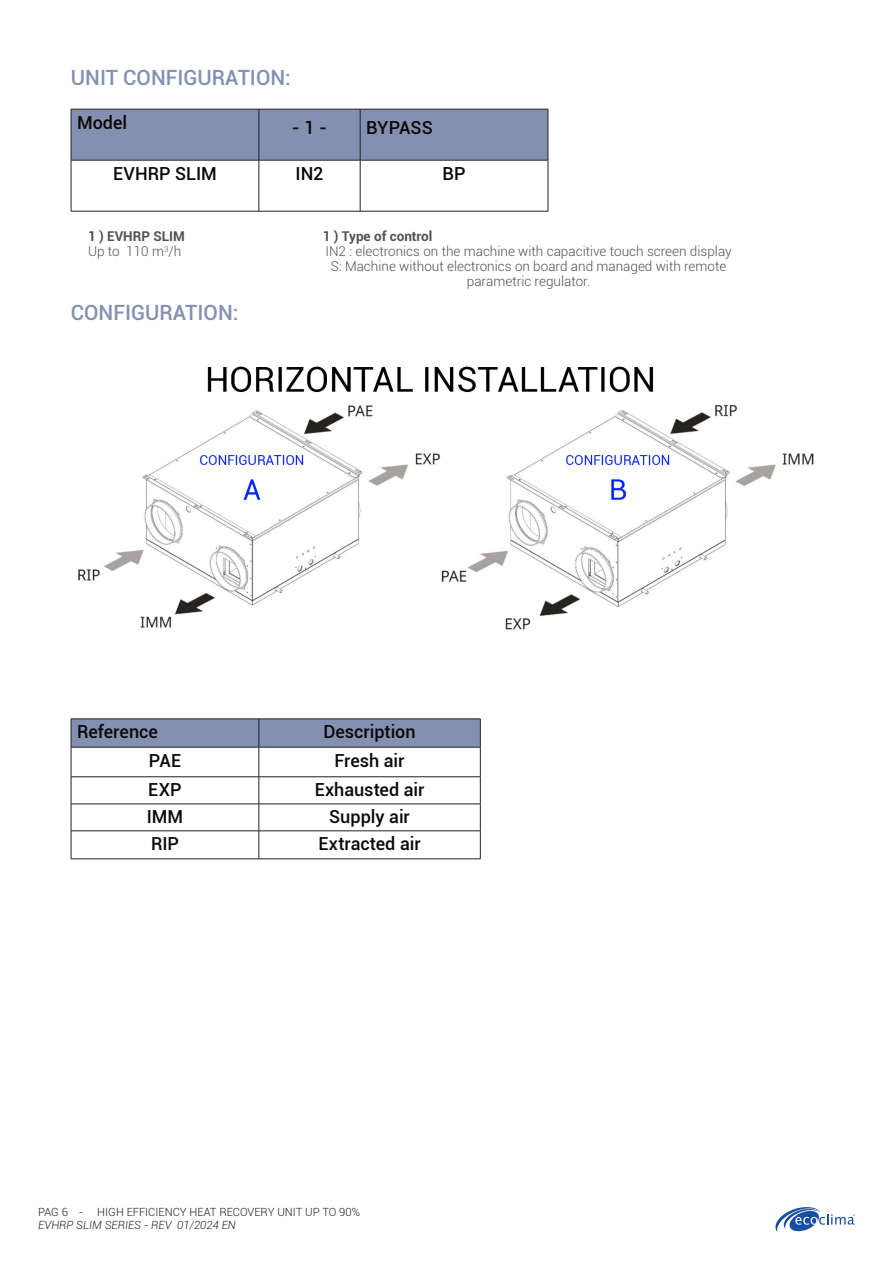
<style>
.page{position:relative;width:893px;height:1263px;background:#fff}
.page>*{position:absolute;margin:0;border:0;box-sizing:border-box;transform-origin:0 0}
.t1{font:500 21px "Roboto";color:#8490b1}
.Testo{font:500 18px "Roboto";color:#0c0806}
.Testo-2{font:300 13.5px/15px "Roboto";color:#4f5152;text-align:center}
.Testo-3{font:700 13.5px "Roboto";color:#4f5152}
.t2{font:300 11.25px "Roboto";color:#231f20}
.t3{font:italic 300 11.25px "Roboto";color:#231f20}
</style>
<div class="page">
<svg style="left:775px;top:1207px;width:80px;height:25px"></svg>
<svg style="left:72px;top:110px;width:476px;height:101px"></svg>
<hr style="left:71px;top:109px;width:188px;height:1px;background:#231f20">
<hr style="left:71px;top:109px;width:1px;height:51px;background:#231f20">
<hr style="left:259px;top:109px;width:101px;height:1px;background:#231f20">
<hr style="left:259px;top:109px;width:1px;height:51px;background:#231f20">
<hr style="left:360px;top:109px;width:188px;height:1px;background:#231f20">
<hr style="left:360px;top:109px;width:1px;height:51px;background:#231f20">
<hr style="left:548px;top:109px;width:1px;height:51px;background:#231f20">
<hr style="left:71px;top:160px;width:188px;height:1px;background:#231f20">
<hr style="left:71px;top:160px;width:1px;height:51px;background:#231f20">
<hr style="left:259px;top:160px;width:101px;height:1px;background:#231f20">
<hr style="left:259px;top:160px;width:1px;height:51px;background:#231f20">
<hr style="left:360px;top:160px;width:188px;height:1px;background:#231f20">
<hr style="left:360px;top:160px;width:1px;height:51px;background:#231f20">
<hr style="left:548px;top:160px;width:1px;height:51px;background:#231f20">
<hr style="left:71px;top:211px;width:188px;height:1px;background:#231f20">
<hr style="left:259px;top:211px;width:101px;height:1px;background:#231f20">
<hr style="left:360px;top:211px;width:188px;height:1px;background:#231f20">
<img style="left:78px;top:366px;width:736px;height:264px">
<svg style="left:71px;top:719px;width:410px;height:140px"></svg>
<hr style="left:71px;top:858px;width:188px;height:1px;background:#231f20">
<hr style="left:259px;top:858px;width:221px;height:1px;background:#231f20">
<p class="t1" style="left:71px;top:63px;width:221px">UNIT CONFIGURATION:</p>
<p class="Testo" style="left:77px;top:110px;width:52px">Model</p>
<p class="Testo" style="left:292px;top:115px;width:37px">- 1 -</p>
<p class="Testo" style="left:366px;top:115px;width:68px">BYPASS</p>
<p class="Testo" style="left:113px;top:161px;width:105px">EVHRP SLIM</p>
<p class="Testo" style="left:296px;top:161px;width:29px">IN2</p>
<p class="Testo" style="left:443px;top:161px;width:24px">BP</p>
<p class="Testo-3" style="left:88px;top:227px;width:98px">1 ) EVHRP SLIM</p>
<p class="Testo-2" style="left:88px;top:243px;width:95px">Up to 110 m<sup>3</sup>/h</p>
<p class="t1" style="left:71px;top:298px;width:169px">CONFIGURATION:</p>
<p class="Testo-3" style="left:323px;top:227px;width:111px">1 ) Type of control</p>
<p class="Testo-2" style="left:325px;top:243px;width:408px">IN2 : electronics on the machine with capacitive touch screen display</p>
<p class="Testo-2" style="left:331px;top:258px;width:397px">S: Machine without electronics on board and managed with remote parametric regulator.</p>
<p class="Testo" style="left:77px;top:719px;width:82px">Reference</p>
<p class="Testo" style="left:323px;top:719px;width:94px">Description</p>
<p class="Testo" style="left:149px;top:748px;width:34px">PAE</p>
<p class="Testo" style="left:335px;top:748px;width:71px">Fresh air</p>
<p class="Testo" style="left:148px;top:777px;width:35px">EXP</p>
<p class="Testo" style="left:315px;top:777px;width:111px">Exhausted air</p>
<p class="Testo" style="left:147px;top:804px;width:38px">IMM</p>
<p class="Testo" style="left:329px;top:804px;width:82px">Supply air</p>
<p class="Testo" style="left:151px;top:831px;width:29px">RIP</p>
<p class="Testo" style="left:318px;top:831px;width:104px">Extracted air</p>
<p class="t2" style="left:38px;top:1204px;width:323px">PAG 6 - HIGH EFFICIENCY HEAT RECOVERY UNIT UP TO 90%</p>
<p class="t3" style="left:38px;top:1217px;width:199px">EVHRP SLIM SERIES - REV 01/2024 EN</p>
</div>
